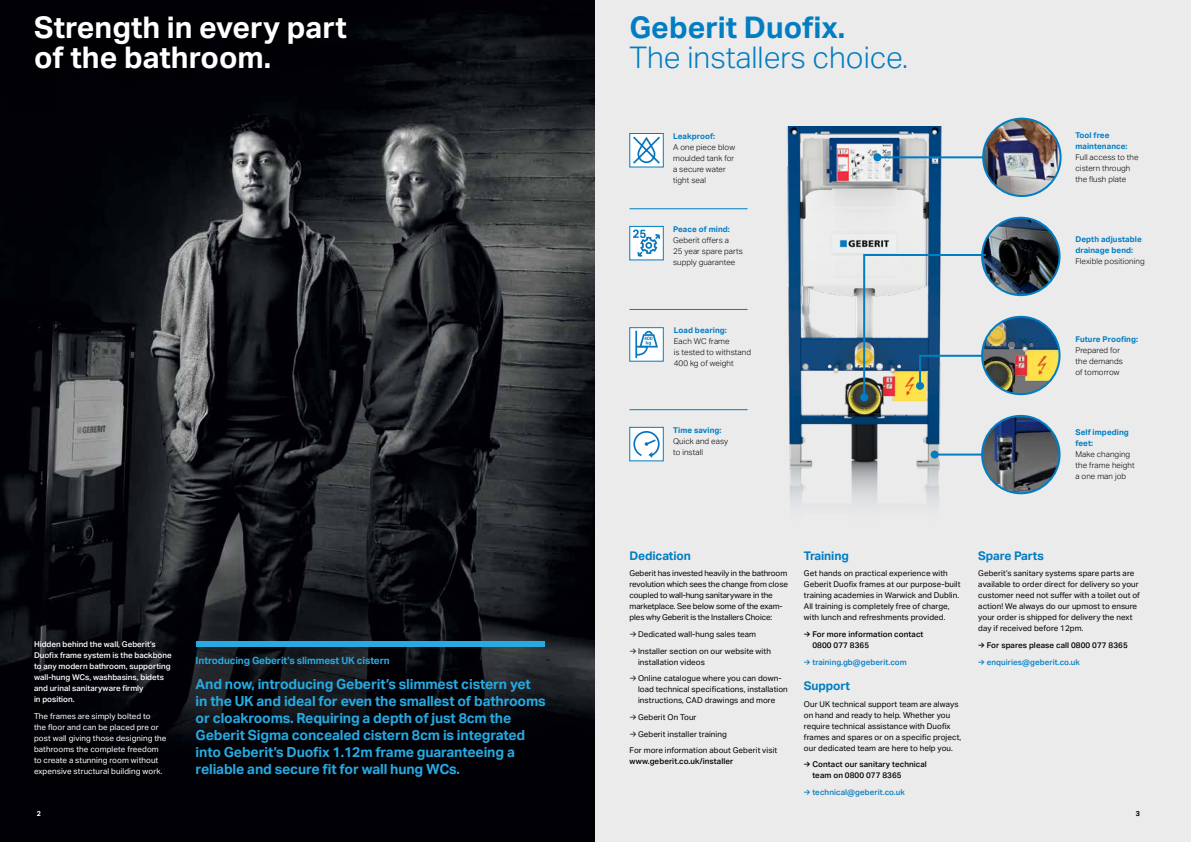
<style>
.page{position:relative;width:1191px;height:842px;background:#fff}
.page>*{position:absolute;margin:0;border:0;box-sizing:border-box;transform-origin:0 0}
.t1{font:700 30px/30px "Aktiv Grotesk Geberit";color:#fff}
.t2{font:300 30px "Aktiv Grotesk Geberit";color:#007dc3}
.t3{font:700 30px "Aktiv Grotesk Geberit";color:#007dc3}
.t4{font:700 14px/17px "Aktiv Grotesk Geberit";letter-spacing:-.01em;color:#27aae1}
.t5{font:700 12px "Aktiv Grotesk Geberit";letter-spacing:-.01em;color:#007dc3}
.t6{font:700 10px "Aktiv Grotesk Geberit";letter-spacing:-.01em;color:#27aae1}
.t7{font:8px/11px "Aktiv Grotesk Geberit";letter-spacing:.01em;color:#000}
.t8{font:300 8px/11px "Aktiv Grotesk Geberit";letter-spacing:.01em;color:#000}
.t9{font:8px/11px "Aktiv Grotesk Geberit";letter-spacing:-.01em;color:#000}
.t10{font:8px/11px "Aktiv Grotesk Geberit";letter-spacing:.01em;color:#fff}
.t11{font:500 8px/11px "Aktiv Grotesk Geberit";color:#fff}
.t12{font:500 8px/11px "Aktiv Grotesk Geberit";letter-spacing:.01em;color:#000}
.t13{font:700 8px/11px "Aktiv Grotesk Geberit";letter-spacing:.01em;color:#007dc3}
.t14{font:500 8px "Aktiv Grotesk Geberit";letter-spacing:.01em;color:#007dc3}
.t15{font:700 7px "Aktiv Grotesk Geberit";color:#fff}
.t16{font:700 7px "Aktiv Grotesk Geberit";color:#000}
</style>
<div class="page">
<img style="left:0;top:0;width:595px;height:842px">
<div style="left:595px;top:0;width:596px;height:842px;background:#ebebec"></div>
<img style="left:787px;top:127px;width:162px;height:375px">
<img style="left:983px;top:119px;width:77px;height:77px;border-radius:39px">
<div style="left:982px;top:118px;width:79px;height:79px;border:2px solid #007dc3;border-radius:50%"></div>
<img style="left:982px;top:218px;width:77px;height:77px;border-radius:39px">
<div style="left:981px;top:217px;width:79px;height:79px;border:2px solid #007dc3;border-radius:50%"></div>
<svg style="left:631px;top:135px;width:30px;height:30px"></svg>
<div style="left:630px;top:226px;width:33px;height:34px;background:#fff"></div>
<svg style="left:633px;top:230px;width:27px;height:27px"></svg>
<div style="left:630px;top:328px;width:33px;height:33px;background:#fff"></div>
<svg style="left:635px;top:331px;width:23px;height:27px"></svg>
<div style="left:630px;top:427px;width:33px;height:34px;background:#fff"></div>
<svg style="left:633px;top:431px;width:26px;height:27px"></svg>
<hr style="left:629px;top:209px;width:118px;height:1px;background:#007dc3">
<hr style="left:629px;top:309px;width:118px;height:1px;background:#007dc3">
<hr style="left:629px;top:409px;width:118px;height:1px;background:#007dc3">
<hr style="left:877px;top:156px;width:108px;height:2px;background:#007dc3">
<div style="left:873px;top:153px;width:8px;height:8px;background:#007dc3;border-radius:50%"></div>
<hr style="left:934px;top:454px;width:56px;height:2px;background:#007dc3">
<div style="left:930px;top:451px;width:8px;height:8px;background:#007dc3;border-radius:50%"></div>
<svg style="left:862px;top:253px;width:125px;height:146px"></svg>
<div style="left:860px;top:393px;width:8px;height:8px;background:#007dc3;border-radius:50%"></div>
<div style="left:196px;top:641px;width:348px;height:6px;background:#27aae1"></div>
<img style="left:982px;top:317px;width:77px;height:77px;border-radius:39px">
<div style="left:981px;top:316px;width:79px;height:79px;border:2px solid #007dc3;border-radius:50%"></div>
<img style="left:982px;top:416px;width:77px;height:77px;border-radius:39px">
<div style="left:981px;top:415px;width:79px;height:79px;border:2px solid #007dc3;border-radius:50%"></div>
<h1 class="t1" style="left:34px;top:12px;width:314px">Strength in every part of the bathroom.</h1>
<h1 class="t3" style="left:629px;top:9px;width:217px">Geberit Duofix.</h1>
<h1 class="t2" style="left:629px;top:41px;width:280px">The installers choice.</h1>
<p class="t13" style="left:673px;top:130px;width:44px">Leakproof:</p>
<p class="t8" style="left:673px;top:142px;width:63px">A one piece blow moulded tank for a secure water tight seal</p>
<p class="t13" style="left:673px;top:223px;width:58px">Peace of mind:</p>
<p class="t8" style="left:673px;top:235px;width:71px">Geberit offers a<br>25 year spare parts supply guarantee</p>
<p class="t13" style="left:674px;top:325px;width:55px">Load bearing:</p>
<p class="t8" style="left:674px;top:336px;width:79px">Each WC frame<br>is tested to withstand<br>400 kg of weight</p>
<p class="t13" style="left:673px;top:425px;width:50px">Time saving:</p>
<p class="t8" style="left:673px;top:436px;width:57px">Quick and easy to install</p>
<p class="t13" style="left:1075px;top:130px;width:54px">Tool free maintenance:</p>
<p class="t8" style="left:1075px;top:152px;width:65px">Full access to the cistern through the flush plate</p>
<p class="t13" style="left:1075px;top:233px;width:68px">Depth adjustable drainage bend:</p>
<p class="t8" style="left:1075px;top:256px;width:71px">Flexible positioning</p>
<p class="t13" style="left:1075px;top:333px;width:64px">Future Proofing:</p>
<p class="t8" style="left:1075px;top:344px;width:49px">Prepared for the demands of tomorrow</p>
<p class="t13" style="left:1075px;top:427px;width:55px">Self impeding feet:</p>
<p class="t8" style="left:1075px;top:449px;width:61px">Make changing the frame height a one man job</p>
<p class="t11" style="left:34px;top:639px;width:139px">Hidden behind the wall, Geberit’s<br>Duofix frame system is the backbone to any modern bathroom, supporting wall-hung WCs, washbasins, bidets and urinal sanitaryware firmly<br>in position.</p>
<p class="t10" style="left:34px;top:710px;width:134px">The frames are simply bolted to<br>the floor and can be placed pre or post wall giving those designing the bathrooms the complete freedom to create a stunning room without expensive structural building work.</p>
<p class="t6" style="left:196px;top:655px;width:196px">Introducing Geberit’s slimmest UK cistern</p>
<p class="t4" style="left:196px;top:675px;width:351px">And now, introducing Geberit’s slimmest cistern yet in the UK and ideal for even the smallest of bathrooms or cloakrooms. Requiring a depth of just 8cm the Geberit Sigma concealed cistern 8cm is integrated into Geberit’s Duofix 1.12m frame guaranteeing a reliable and secure fit for wall hung WCs.</p>
<h3 class="t5" style="left:629px;top:548px;width:63px">Dedication</h3>
<p class="t9" style="left:629px;top:568px;width:160px">Geberit has invested heavily in the bathroom revolution which sees the change from close coupled to wall-hung sanitaryware in the marketplace. See below some of the exam&shy;ples why Geberit is the Installers Choice:</p>
<p class="t7" style="left:629px;top:628px;width:128px">→ Dedicated wall-hung sales team</p>
<p class="t7" style="left:638px;top:645px;width:134px;text-indent:-9px">→ Installer section on our website with installation videos</p>
<p class="t7" style="left:638px;top:673px;width:151px;text-indent:-9px">→ Online catalogue where you can down&shy;load technical specifications, installation instructions, CAD drawings and more</p>
<p class="t7" style="left:629px;top:711px;width:68px">→ Geberit On Tour</p>
<p class="t7" style="left:629px;top:725px;width:149px;line-height:16.7px">→ Geberit installer training<br>For more information about Geberit visit</p>
<p class="t12" style="left:629px;top:756px;width:105px">www.geberit.co.uk/installer</p>
<h3 class="t5" style="left:804px;top:548px;width:46px">Training</h3>
<p class="t7" style="left:804px;top:568px;width:158px">Get hands on practical experience with Geberit Duofix frames at our purpose-built training academies in Warwick and Dublin.<br>All training is completely free of charge, with lunch and refreshments provided.</p>
<p class="t12" style="left:812px;top:628px;width:113px;text-indent:-9px">→ For more information contact<br>0800 077 8365</p>
<p class="t14" style="left:804px;top:657px;width:104px">→ training.gb@geberit.com</p>
<h3 class="t5" style="left:804px;top:678px;width:48px">Support</h3>
<p class="t7" style="left:804px;top:698px;width:159px">Our UK technical support team are always on hand and ready to help. Whether you require technical assistance with Duofix frames and spares or on a specific project, our dedicated team are here to help you.</p>
<p class="t12" style="left:812px;top:759px;width:116px;text-indent:-9px">→ Contact our sanitary technical team on 0800 077 8365</p>
<p class="t14" style="left:804px;top:787px;width:102px">→ technical@geberit.co.uk</p>
<h3 class="t5" style="left:978px;top:548px;width:67px">Spare Parts</h3>
<p class="t7" style="left:978px;top:568px;width:163px">Geberit’s sanitary systems spare parts are available to order direct for delivery so your customer need not suffer with a toilet out of action! We always do our upmost to ensure your order is shipped for delivery the next day if received before 12pm.</p>
<p class="t12" style="left:978px;top:639px;width:151px">→ For spares please call 0800 077 8365</p>
<p class="t14" style="left:978px;top:657px;width:103px">→ enquiries@geberit.co.uk</p>
<p class="t15" style="left:37px;top:809px;width:6px">2</p>
<p class="t16" style="left:1135px;top:809px;width:6px">3</p>
</div>
